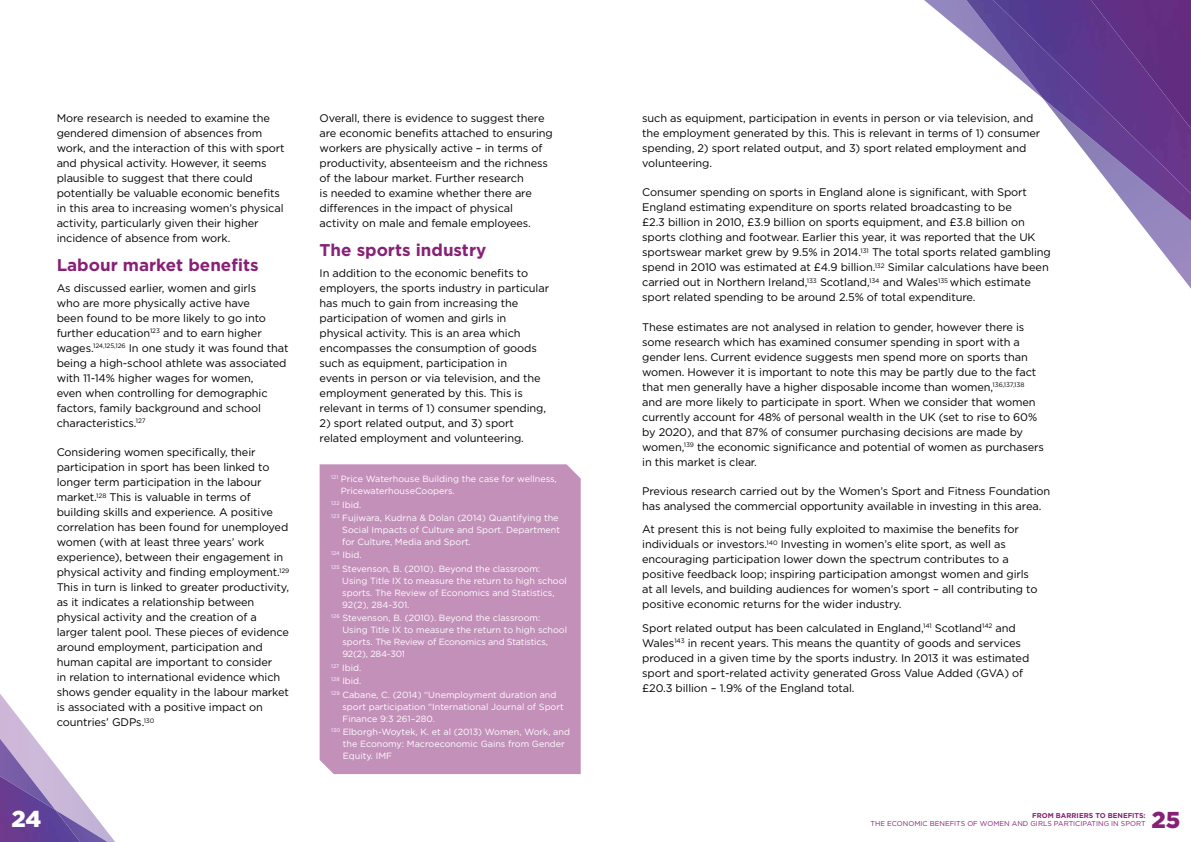
<style>
.page{position:relative;width:1191px;height:842px;background:#fff}
.page>*{position:absolute;margin:0;border:0;box-sizing:border-box;transform-origin:0 0}
.t1{font:900 23px "Gotham";color:#fff}
.t2{font:900 23px "Gotham";color:#872175}
.t3{font:700 17px "Gotham";color:#872175}
.t4{font:11px/15px "Gotham";letter-spacing:-.01em;color:#000}
.t5{font:9px/12px "Gotham";color:#fff}
.t6{font:7px "Gotham";color:#872175}
.t7{font:700 7px "Gotham";color:#872175}
</style>
<div class="page">
<svg style="left:0;top:694px;width:115px;height:148px"></svg>
<img style="left:0;top:739px;width:55px;height:37px">
<img style="left:80px;top:810px;width:28px;height:32px">
<img style="left:0;top:776px;width:80px;height:66px">
<svg style="left:1138px;top:221px;width:53px;height:68px"></svg>
<svg style="left:924px;top:0;width:42px;height:35px"></svg>
<img style="left:966px;top:0;width:225px;height:221px">
<img style="left:993px;top:0;width:198px;height:193px">
<img style="left:1090px;top:0;width:101px;height:129px">
<div style="left:320px;top:464px;width:260px;height:310px;background:#c390ba"></div>
<p class="t4" style="left:57px;top:111px;width:229px">More research is needed to examine the gendered dimension of absences from work, and the interaction of this with sport and physical activity. However, it seems plausible to suggest that there could potentially be valuable economic benefits in this area to increasing women’s physical activity, particularly given their higher incidence of absence from work.</p>
<h2 class="t3" style="left:57px;top:254px;width:203px">Labour market benefits</h2>
<p class="t4" style="left:57px;top:280px;width:233px">As discussed earlier, women and girls<br>who are more physically active have<br>been found to be more likely to go into further education<sup>123</sup> and to earn higher wages.<sup>124,125,126</sup> In one study it was found that being a high-school athlete was associated with 11-14% higher wages for women,<br>even when controlling for demographic factors, family background and school characteristics.<sup>127</sup></p>
<p class="t4" style="left:57px;top:445px;width:234px">Considering women specifically, their participation in sport has been linked to longer term participation in the labour market.<sup>128</sup> This is valuable in terms of building skills and experience. A positive correlation has been found for unemployed women (with at least three years’ work experience), between their engagement in physical activity and finding employment.<sup>129<br></sup>This in turn is linked to greater productivity, as it indicates a relationship between physical activity and the creation of a larger talent pool. These pieces of evidence around employment, participation and human capital are important to consider<br>in relation to international evidence which shows gender equality in the labour market is associated with a positive impact on countries’ GDPs.<sup>130</sup></p>
<p class="t4" style="left:319px;top:111px;width:235px">Overall, there is evidence to suggest there are economic benefits attached to ensuring workers are physically active – in terms of productivity, absenteeism and the richness of the labour market. Further research<br>is needed to examine whether there are differences in the impact of physical activity on male and female employees.</p>
<h2 class="t3" style="left:320px;top:239px;width:168px">The sports industry</h2>
<p class="t4" style="left:320px;top:265px;width:231px">In addition to the economic benefits to employers, the sports industry in particular has much to gain from increasing the participation of women and girls in physical activity. This is an area which encompasses the consumption of goods such as equipment, participation in<br>events in person or via television, and the employment generated by this. This is relevant in terms of 1) consumer spending,</p>
<p class="t4" style="left:320px;top:415px;width:206px">2) sport related output, and 3) sport related employment and volunteering.</p>
<p class="t5" style="left:341px;top:473px;width:217px;text-indent:-10px"><sup>121</sup> Price Waterhouse Building the case for wellness,<br>PricewaterhouseCoopers.</p>
<p class="t5" style="left:331px;top:497px;width:229px;line-height:13.4px"><sup>122</sup> Ibid.<br><sup>123</sup> Fujiwara, Kudrna &amp; Dolan (2014) Quantifying the</p>
<p class="t5" style="left:342px;top:524px;width:219px">Social Impacts of Culture and Sport. Department for Culture, Media and Sport.</p>
<p class="t5" style="left:331px;top:548px;width:210px;line-height:13.4px"><sup>124</sup> Ibid.<br><sup>125</sup> Stevenson, B. (2010). Beyond the classroom:</p>
<p class="t5" style="left:342px;top:574px;width:226px">Using Title IX to measure the return to high school sports. The Review of Economics and Statistics,<br>92(2), 284-301.</p>
<p class="t5" style="left:342px;top:612px;width:226px;text-indent:-11px"><sup>126</sup> Stevenson, B. (2010). Beyond the classroom:<br>Using Title IX to measure the return to high school sports. The Review of Economics and Statistics, 92(2), 284-301</p>
<p class="t5" style="left:331px;top:661px;width:227px;line-height:13.4px"><sup>127</sup> Ibid.<br><sup>128</sup> Ibid.<br><sup>129</sup> Cabane, C. (2014) “Unemployment duration and</p>
<p class="t5" style="left:342px;top:700px;width:223px">sport participation “International Journal of Sport<br>Finance 9:3 261–280.</p>
<p class="t5" style="left:343px;top:726px;width:229px;text-indent:-12px"><sup>130</sup> Elborgh-Woytek, K. et al (2013) Women, Work, and the Economy: Macroeconomic Gains from Gender<br>Equity. IMF</p>
<p class="t4" style="left:642px;top:111px;width:399px">such as equipment, participation in events in person or via television, and the employment generated by this. This is relevant in terms of 1) consumer spending, 2) sport related output, and 3) sport related employment and volunteering.</p>
<p class="t4" style="left:642px;top:185px;width:410px">Consumer spending on sports in England alone is significant, with Sport England estimating expenditure on sports related broadcasting to be<br>£2.3 billion in 2010, £3.9 billion on sports equipment, and £3.8 billion on sports clothing and footwear. Earlier this year, it was reported that the UK sportswear market grew by 9.5% in 2014.<sup>131</sup> The total sports related gambling spend in 2010 was estimated at £4.9 billion.<sup>132</sup> Similar calculations have been carried out in Northern Ireland,<sup>133</sup> Scotland,<sup>134</sup> and Wales<sup>135</sup> which estimate sport related spending to be around 2.5% of total expenditure.</p>
<p class="t4" style="left:642px;top:319px;width:403px">These estimates are not analysed in relation to gender, however there is some research which has examined consumer spending in sport with a gender lens. Current evidence suggests men spend more on sports than women. However it is important to note this may be partly due to the fact that men generally have a higher disposable income than women,<sup>136,137,138 </sup>and are more likely to participate in sport. When we consider that women currently account for 48% of personal wealth in the UK (set to rise to 60% by 2020), and that 87% of consumer purchasing decisions are made by women,<sup>139</sup> the economic significance and potential of women as purchasers in this market is clear.</p>
<p class="t4" style="left:642px;top:483px;width:410px">Previous research carried out by the Women’s Sport and Fitness Foundation has analysed the commercial opportunity available in investing in this area.</p>
<p class="t4" style="left:642px;top:522px;width:397px">At present this is not being fully exploited to maximise the benefits for individuals or investors.<sup>140</sup> Investing in women’s elite sport, as well as encouraging participation lower down the spectrum contributes to a positive feedback loop; inspiring participation amongst women and girls at all levels, and building audiences for women’s sport – all contributing to positive economic returns for the wider industry.</p>
<p class="t4" style="left:642px;top:620px;width:388px">Sport related output has been calculated in England,<sup>141</sup> Scotland<sup>142</sup> and Wales<sup>143</sup> in recent years. This means the quantity of goods and services produced in a given time by the sports industry. In 2013 it was estimated sport and sport-related activity generated Gross Value Added (GVA) of £20.3 billion – 1.9% of the England total.</p>
<h1 class="t1" style="left:11px;top:805px;width:31px">24</h1>
<h1 class="t2" style="left:1151px;top:806px;width:30px">25</h1>
<p class="t7" style="left:1032px;top:811px;width:115px">FROM BARRIERS TO BENEFITS:</p>
<p class="t6" style="left:870px;top:819px;width:276px">THE ECONOMIC BENEFITS OF WOMEN AND GIRLS PARTICIPATING IN SPORT</p>
</div>
